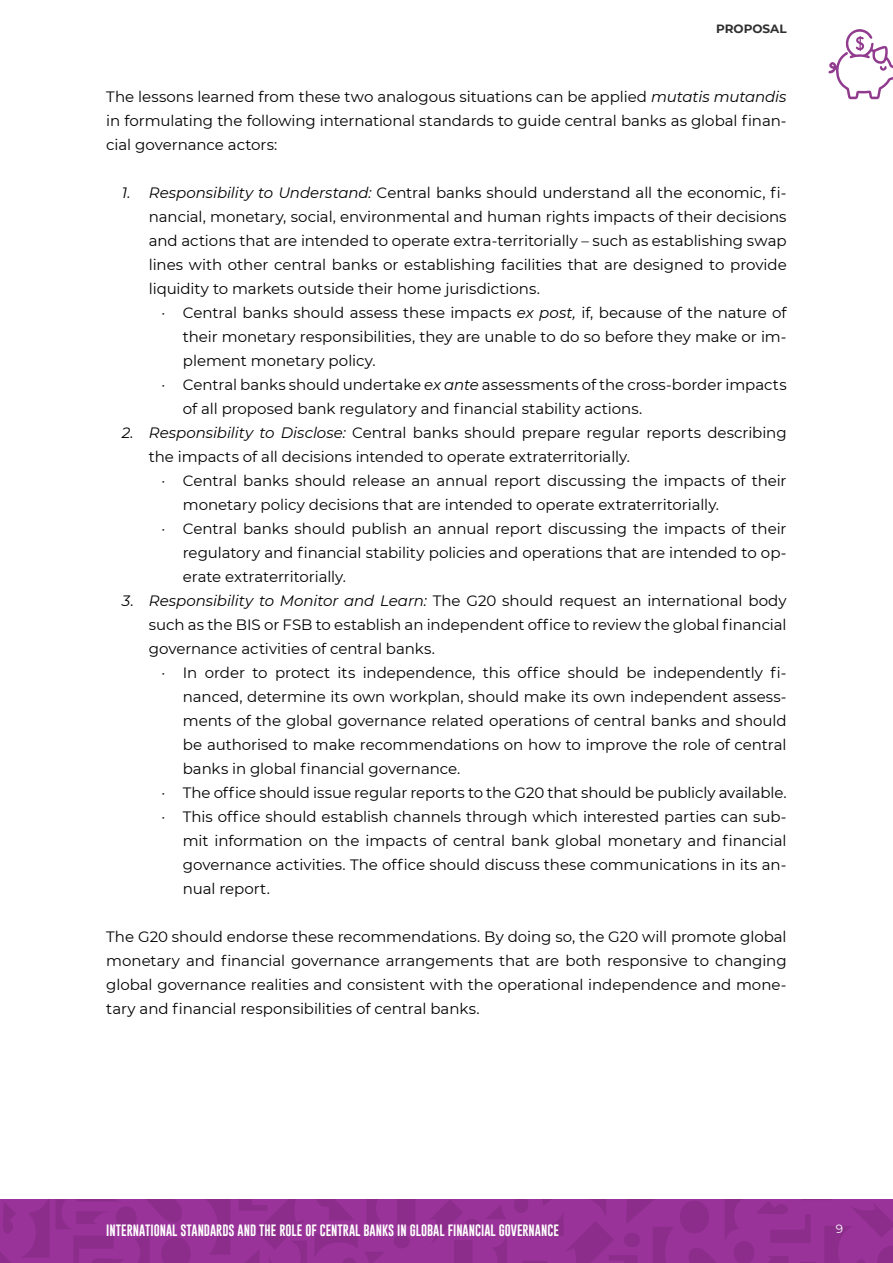
<style>
.page{position:relative;width:893px;height:1263px;background:#fff}
.page>*{position:absolute;margin:0;border:0;box-sizing:border-box;transform-origin:0 0}
.t1{font:15px/24px "Montserrat";letter-spacing:-.005em;color:#000;text-align:justify}
.t2{font:12px "Gobold";color:#fff}
.t3{font:700 12px "Montserrat";color:#2f302f}
.t4{font:12px "Montserrat";color:#fff}
.s1{font-style:italic}
</style>
<div class="page">
<div style="left:0;top:1199px;width:893px;height:64px;background:#939"></div>
<svg style="left:514px;top:1199px;width:379px;height:64px"></svg>
<svg style="left:430px;top:1200px;width:77px;height:63px"></svg>
<svg style="left:0;top:1199px;width:415px;height:64px"></svg>
<svg style="left:828px;top:29px;width:65px;height:70px"></svg>
<p class="t3" style="left:716px;top:20px;width:72px">PROPOSAL</p>
<p class="t1" style="left:106px;top:84px;width:682px">The lessons learned from these two analogous situations can be applied <span class="s1">mutatis mutandis </span>in formulating the following international standards to guide central banks as global finan&shy;cial governance actors:</p>
<p class="t1" style="left:149px;top:180px;width:639px;text-indent:-27px"><span class="s1">1. Responsibility to Understand:</span> Central banks should understand all the economic, fi&shy;nancial, monetary, social, environmental and human rights impacts of their decisions and actions that are intended to operate extra-territorially – such as establishing swap lines with other central banks or establishing facilities that are designed to provide liquidity to markets outside their home jurisdictions.</p>
<p class="t1" style="left:162px;top:300px;width:626px">· Central banks should assess these impacts <span class="s1">ex post,</span> if, because of the nature of</p>
<p class="t1" style="left:183px;top:324px;width:605px">their monetary responsibilities, they are unable to do so before they make or im-</p>
<p class="t1" style="left:183px;top:348px;width:194px">plement monetary policy.</p>
<p class="t1" style="left:162px;top:372px;width:627px">· Central banks should undertake <span class="s1">ex ante</span> assessments of the cross-border impacts</p>
<p class="t1" style="left:183px;top:396px;width:461px">of all proposed bank regulatory and financial stability actions.</p>
<p class="t1" style="left:149px;top:420px;width:639px;text-indent:-27px"><span class="s1">2. Responsibility to Disclose:</span> Central banks should prepare regular reports describing the impacts of all decisions intended to operate extraterritorially.</p>
<p class="t1" style="left:162px;top:468px;width:627px">· Central banks should release an annual report discussing the impacts of their</p>
<p class="t1" style="left:183px;top:492px;width:538px">monetary policy decisions that are intended to operate extraterritorially.</p>
<p class="t1" style="left:162px;top:516px;width:626px">· Central banks should publish an annual report discussing the impacts of their</p>
<p class="t1" style="left:183px;top:540px;width:605px">regulatory and financial stability policies and operations that are intended to op-</p>
<p class="t1" style="left:183px;top:564px;width:165px">erate extraterritorially.</p>
<p class="t1" style="left:149px;top:588px;width:639px;text-indent:-27px"><span class="s1">3. Responsibility to Monitor and Learn:</span> The G20 should request an international body such as the BIS or FSB to establish an independent office to review the global financial governance activities of central banks.</p>
<p class="t1" style="left:162px;top:660px;width:627px">· In order to protect its independence, this office should be independently fi-</p>
<p class="t1" style="left:183px;top:684px;width:605px">nanced, determine its own workplan, should make its own independent assess-</p>
<p class="t1" style="left:183px;top:708px;width:605px">ments of the global governance related operations of central banks and should</p>
<p class="t1" style="left:183px;top:732px;width:605px">be authorised to make recommendations on how to improve the role of central</p>
<p class="t1" style="left:183px;top:756px;width:279px">banks in global financial governance.</p>
<p class="t1" style="left:162px;top:780px;width:627px">· The office should issue regular reports to the G20 that should be publicly available.</p>
<p class="t1" style="left:162px;top:804px;width:627px">· This office should establish channels through which interested parties can sub-</p>
<p class="t1" style="left:183px;top:828px;width:605px">mit information on the impacts of central bank global monetary and financial</p>
<p class="t1" style="left:183px;top:852px;width:605px">governance activities. The office should discuss these communications in its an-</p>
<p class="t1" style="left:183px;top:876px;width:89px">nual report.</p>
<p class="t1" style="left:106px;top:924px;width:682px">The G20 should endorse these recommendations. By doing so, the G20 will promote global monetary and financial governance arrangements that are both responsive to changing global governance realities and consistent with the operational independence and mone&shy;tary and financial responsibilities of central banks.</p>
<p class="t2" style="left:106px;top:1223px;width:454px">INTERNATIONAL STANDARDS AND THE ROLE OF CENTRAL BANKS IN GLOBAL FINANCIAL GOVERNANCE</p>
<p class="t4" style="left:836px;top:1221px;width:9px">9</p>
</div>
